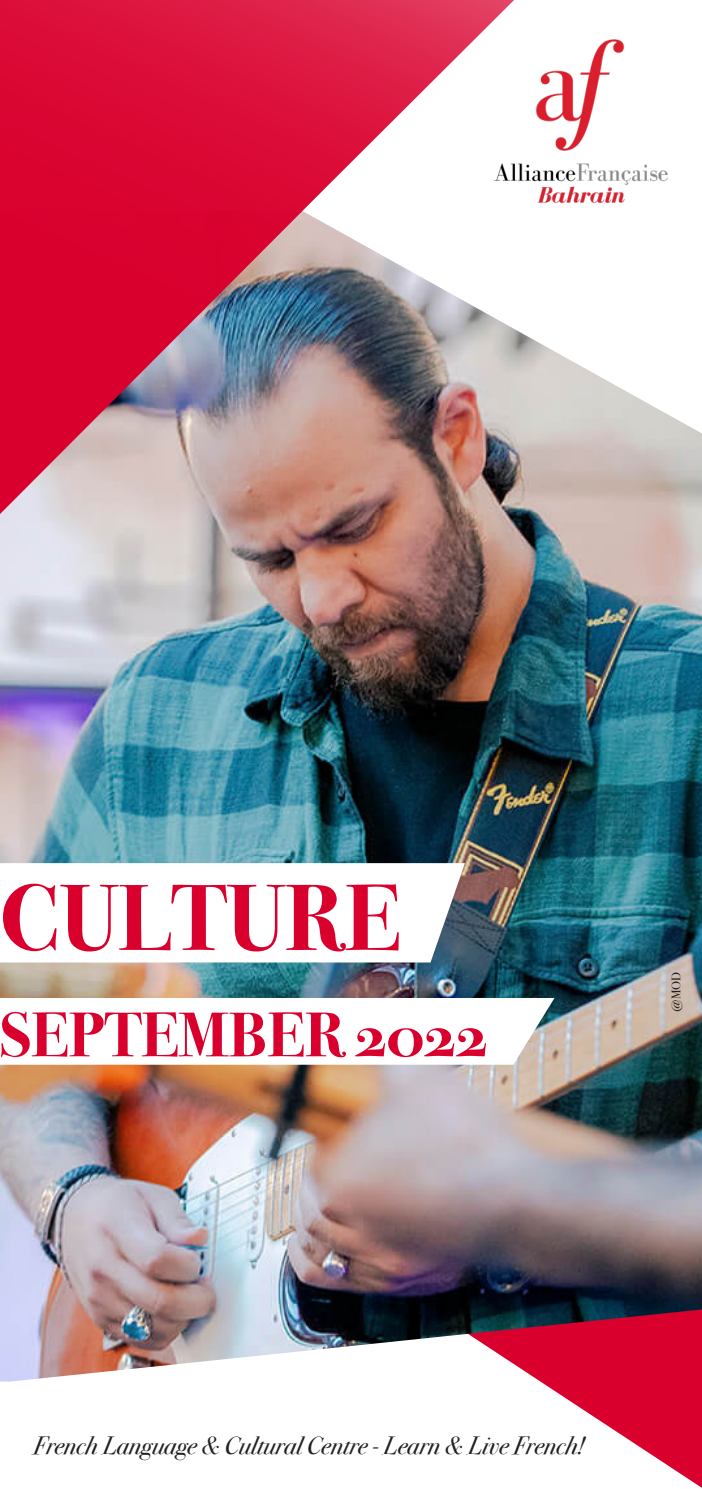
<style>
.page{position:relative;width:702px;height:1489px;background:#fff}
.page>*{position:absolute;margin:0;border:0;box-sizing:border-box;transform-origin:0 0}
.t1{font:700 94px "Bodoni Svty Two OSITCTT";color:#da002e}
.t2{font:700 63px "Bodoni Svty Two OSITCTT";color:#da002e}
.t3{font:italic 25px "Bodoni Svty Two OSITCTT";color:#231f20}
.t4{font:12.5px "Bodoni Svty Two ITCTT";color:#231f20}
</style>
<div class="page">
<svg style="left:539px;top:1381px;width:163px;height:106px"></svg>
<img style="left:0;top:425px;width:702px;height:956px">
<svg style="left:0;top:997px;width:554px;height:67px"></svg>
<svg style="left:0;top:863px;width:465px;height:99px"></svg>
<img style="left:0;top:0;width:687px;height:514px">
<p class="t1" style="left:0;top:863px;width:402px">CULTURE</p>
<p class="t2" style="left:0;top:998px;width:489px">SEPTEMBER 2022</p>
<p class="t4" style="left:666px;top:1011px;width:41px;rotate:-90deg">@MOD</p>
<p class="t3" style="left:33px;top:1430px;width:552px">French Language &amp; Cultural Centre - Learn &amp; Live French!</p>
</div>
